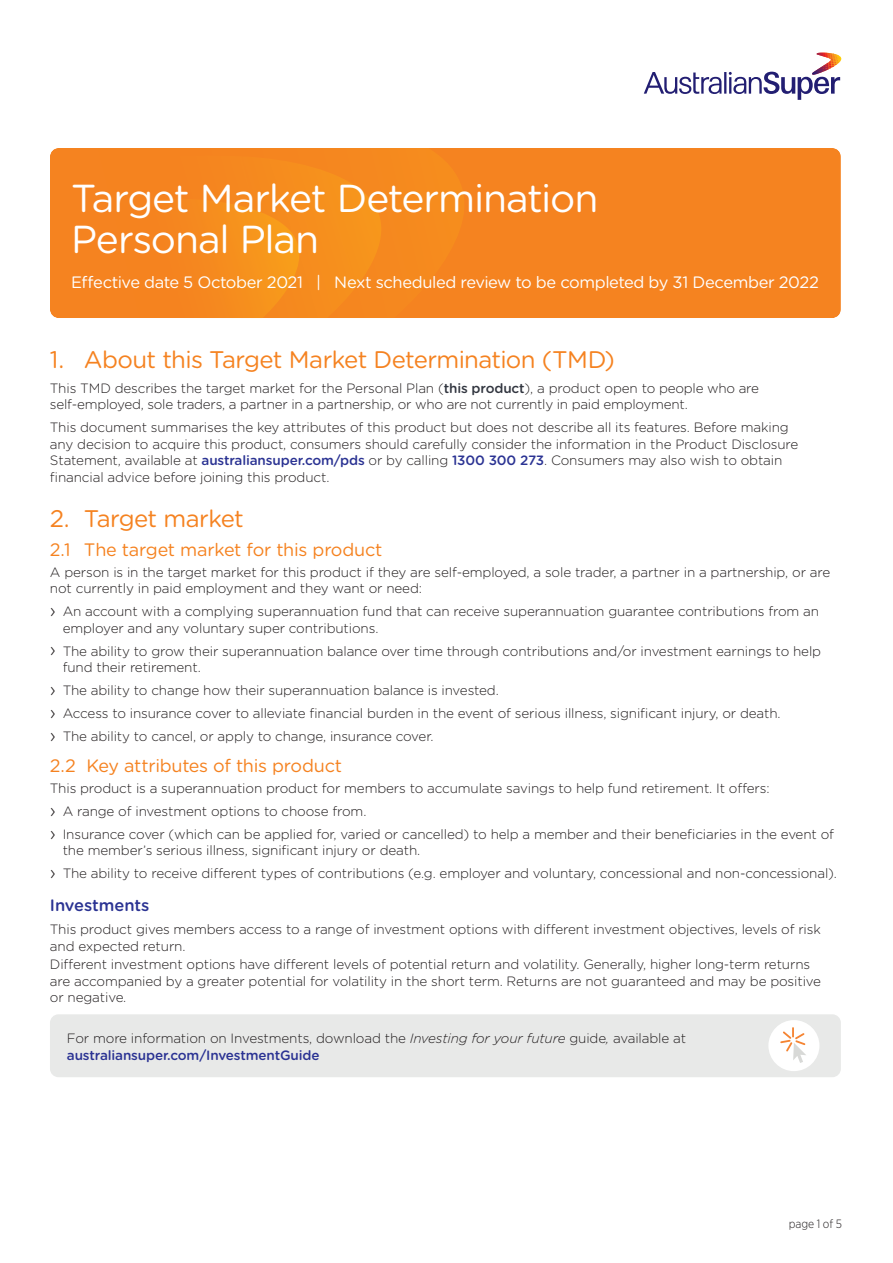
<style>
.page{position:relative;width:893px;height:1263px;background:#fff}
.page>*{position:absolute;margin:0;border:0;box-sizing:border-box;transform-origin:0 0}
.t1{font:39px/40.5px "Gotham Rounded";letter-spacing:-.03em;color:#fff}
.t2{font:24px "Gotham Rounded";letter-spacing:-.025em;color:#f58220}
.t3{font:18px "Gotham Rounded";letter-spacing:-.015em;color:#f58220}
.t4{font:16.5px "Gotham Rounded";letter-spacing:-.025em;color:#fff}
.t5{font:500 16.5px "Gotham Rounded";letter-spacing:-.005em;color:#2b3393}
.t6{font:300 13.5px/16.5px "Gotham Rounded";letter-spacing:-.01em;color:#231f20}
.t7{font:300 12px "Gotham Narrow";letter-spacing:-.01em;color:#231f20}
.s1{font-weight:500;color:#323640}
.s2{font-weight:500;color:#2b3393}
.s3{font-size:19.5px}
.s4{font-style:italic}
</style>
<div class="page">
<div style="left:464px;top:148px;width:377px;height:170px;background:#f58320"></div>
<div style="left:50px;top:148px;width:414px;height:170px;background:#f5891f"></div>
<svg style="left:50px;top:156px;width:331px;height:162px;background:#f5891e"></svg>
<svg style="left:50px;top:198px;width:249px;height:120px;background:#f5881e"></svg>
<svg style="left:644px;top:53px;width:198px;height:47px"></svg>
<div style="left:50px;top:1014px;width:791px;height:63px;background:#e8e9e8;border-radius:9px"></div>
<div style="left:768px;top:1020px;width:51px;height:51px;background:#fff;border-radius:50%"></div>
<svg style="left:780px;top:1027px;width:26px;height:36px"></svg>
<h1 class="t1" style="left:71px;top:177px;width:529px">Target Market Determination<br>Personal Plan</h1>
<p class="t4" style="left:71px;top:271px;width:749px">Effective date 5 October 2021 | Next scheduled review to be completed by 31 December 2022</p>
<h2 class="t2" style="left:50px;top:343px;width:566px">1. About this Target Market Determination (TMD)</h2>
<p class="t6" style="left:50px;top:379px;width:710px">This TMD describes the target market for the Personal Plan (<span class="s1">this product</span>), a product open to people who are self-employed, sole traders, a partner in a partnership, or who are not currently in paid employment.</p>
<p class="t6" style="left:50px;top:419px;width:750px">This document summarises the key attributes of this product but does not describe all its features. Before making any decision to acquire this product, consumers should carefully consider the information in the Product Disclosure Statement, available at <span class="s2">australiansuper.com/pds</span> or by calling <span class="s2">1300 300 273</span>. Consumers may also wish to obtain financial advice before joining this product.</p>
<h2 class="t2" style="left:50px;top:502px;width:195px">2. Target market</h2>
<h3 class="t3" style="left:50px;top:537px;width:334px">2.1 The target market for this product</h3>
<p class="t6" style="left:50px;top:563px;width:782px">A person is in the target market for this product if they are self-employed, a sole trader, a partner in a partnership, or are not currently in paid employment and they want or need:</p>
<p class="t6" style="left:63px;top:603px;width:758px;text-indent:-13px"><span class="s3">›</span> An account with a complying superannuation fund that can receive superannuation guarantee contributions from an employer and any voluntary super contributions.</p>
<p class="t6" style="left:63px;top:642px;width:760px;text-indent:-13px"><span class="s3">›</span> The ability to grow their superannuation balance over time through contributions and/or investment earnings to help fund their retirement.</p>
<p class="t6" style="left:50px;top:678px;width:732px;line-height:23px"><span class="s3">›</span> The ability to change how their superannuation balance is invested.<br><span class="s3">›</span> Access to insurance cover to alleviate financial burden in the event of serious illness, significant injury, or death. <span class="s3">›</span> The ability to cancel, or apply to change, insurance cover.</p>
<h3 class="t3" style="left:50px;top:754px;width:294px">2.2 Key attributes of this product</h3>
<p class="t6" style="left:50px;top:776px;width:786px;line-height:23px">This product is a superannuation product for members to accumulate savings to help fund retirement. It offers:<br><span class="s3">›</span> A range of investment options to choose from.<br><span class="s3">›</span> Insurance cover (which can be applied for, varied or cancelled) to help a member and their beneficiaries in the event of</p>
<p class="t6" style="left:50px;top:838px;width:788px;line-height:23px;text-indent:13px">the member’s serious illness, significant injury or death.<br><span class="s3">›</span> The ability to receive different types of contributions (e.g. employer and voluntary, concessional and non-concessional).</p>
<p class="t5" style="left:50px;top:893px;width:101px">Investments</p>
<p class="t6" style="left:50px;top:920px;width:772px">This product gives members access to a range of investment options with different investment objectives, levels of risk and expected return.</p>
<p class="t6" style="left:50px;top:955px;width:773px">Different investment options have different levels of potential return and volatility. Generally, higher long-term returns are accompanied by a greater potential for volatility in the short term. Returns are not guaranteed and may be positive or negative.</p>
<p class="t6" style="left:67px;top:1029px;width:621px">For more information on Investments, download the <span class="s4">Investing for your future</span> guide<span class="s4">,</span> available at <span class="s2">australiansuper.com/InvestmentGuide</span></p>
<p class="t7" style="left:789px;top:1216px;width:55px">page 1 of 5</p>
</div>
